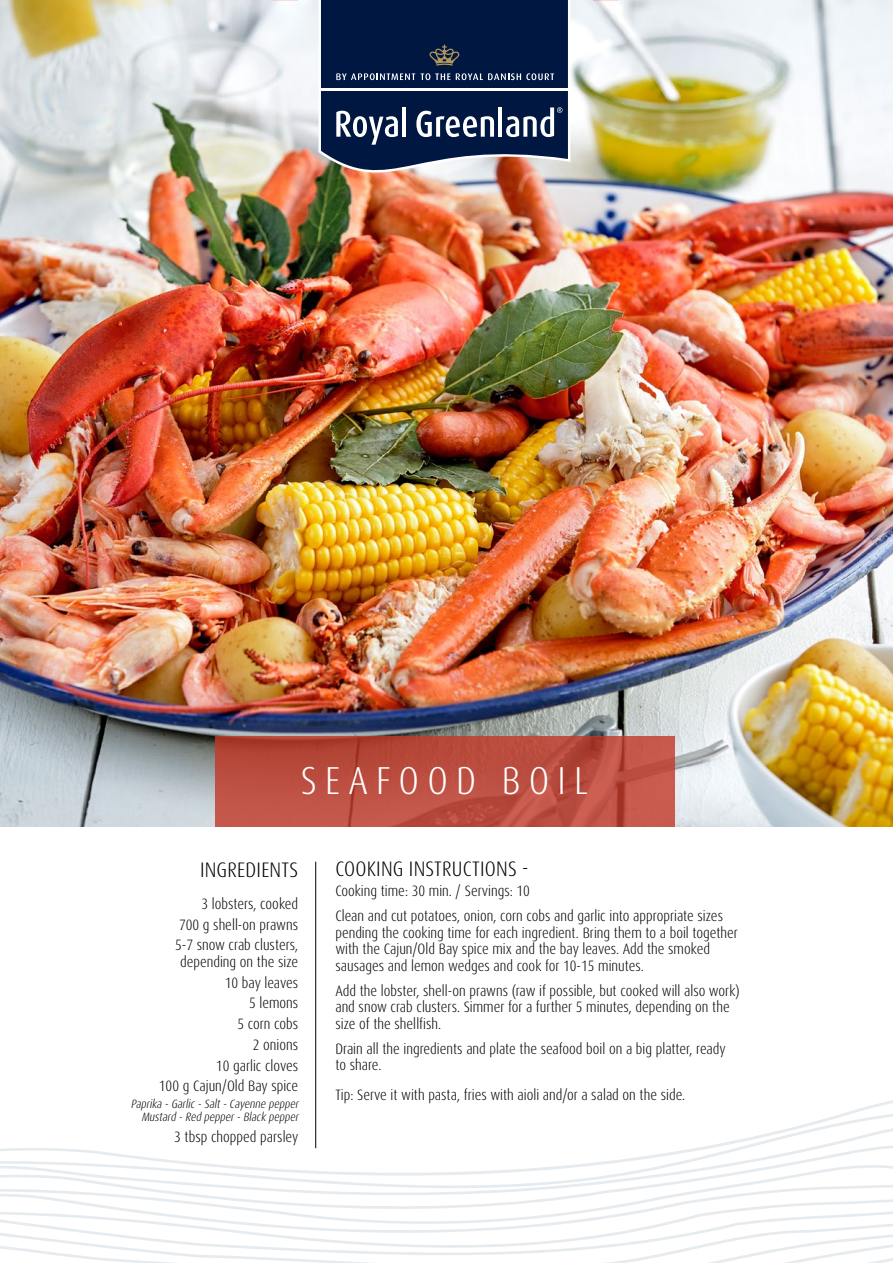
<style>
.page{position:relative;width:893px;height:1263px;background:#fff}
.page>*{position:absolute;margin:0;border:0;box-sizing:border-box;transform-origin:0 0}
.t1{font:300 condensed 39px "Dax Pro";letter-spacing:.21em;color:#fff}
.t2{font:300 condensed 21px "Dax Pro";letter-spacing:.01em;color:#000}
.t3{font:300 condensed 15px/16.5px "Dax Pro";color:#000}
.t4{font:italic 300 condensed 12px/13.5px "Dax Pro";color:#000;text-align:right}
</style>
<div class="page">
<img style="left:0;top:0;width:893px;height:827px">
<svg style="left:216px;top:736px;width:459px;height:91px;background:#bb4e40"></svg>
<svg style="left:316px;top:1111px;width:577px;height:14px"></svg>
<svg style="left:316px;top:1125px;width:577px;height:19px"></svg>
<svg style="left:0;top:1144px;width:893px;height:21px"></svg>
<svg style="left:0;top:1165px;width:893px;height:18px"></svg>
<svg style="left:0;top:1183px;width:893px;height:13px"></svg>
<svg style="left:1px;top:1196px;width:892px;height:12px"></svg>
<svg style="left:0;top:1208px;width:893px;height:11px"></svg>
<svg style="left:0;top:1219px;width:893px;height:44px"></svg>
<img style="left:321px;top:173px;width:247px;height:17px">
<svg style="left:318px;top:0;width:252px;height:173px;background:#2a3c5c"></svg>
<svg style="left:273px;top:0;width:25px;height:1px"></svg>
<svg style="left:593px;top:0;width:25px;height:1px"></svg>
<hr style="left:315px;top:862px;width:1px;height:286px;background:#000">
<p class="t1" style="left:301px;top:756px;width:289px">SEAFOOD BOIL</p>
<p class="t2" style="left:200px;top:856px;width:100px">INGREDIENTS</p>
<p class="t3" style="left:201px;top:895px;width:98px">3 lobsters, cooked</p>
<p class="t3" style="left:179px;top:916px;width:121px">700 g shell-on prawns</p>
<p class="t3" style="left:175px;top:937px;width:125px;text-align:center">5-7 snow crab clusters, depending on the size</p>
<p class="t3" style="left:225px;top:974px;width:75px">10 bay leaves</p>
<p class="t3" style="left:249px;top:995px;width:51px">5 lemons</p>
<p class="t3" style="left:237px;top:1016px;width:62px">5 corn cobs</p>
<p class="t3" style="left:253px;top:1036px;width:47px">2 onions</p>
<p class="t3" style="left:216px;top:1057px;width:84px">10 garlic cloves</p>
<p class="t3" style="left:159px;top:1078px;width:141px">100 g Cajun/Old Bay spice</p>
<p class="t4" style="left:131px;top:1097px;width:172px">Paprika-Garlic-Salt-Cayenne pepper<br>Mustard -Red pepper-Blackpepper</p>
<p class="t3" style="left:174px;top:1129px;width:126px">3 tbsp chopped parsley</p>
<p class="t2" style="left:335px;top:855px;width:194px">COOKING INSTRUCTIONS -</p>
<p class="t3" style="left:335px;top:883px;width:196px">Cooking time: 30 min. / Servings: 10</p>
<p class="t3" style="left:335px;top:908px;width:404px">Clean and cut potatoes, onion, corn cobs and garlic into appropriate sizes pending the cooking time for each ingredient. Bring them to a boil together with the Cajun/Old Bay spice mix and the bay leaves. Add the smoked sausages and lemon wedges and cook for 10-15 minutes.</p>
<p class="t3" style="left:335px;top:982px;width:406px">Add the lobster, shell-on prawns (raw if possible, but cooked will also work) and snow crab clusters. Simmer for a further 5 minutes, depending on the size of the shellfish.</p>
<p class="t3" style="left:335px;top:1040px;width:392px">Drain all the ingredients and plate the seafood boil on a big platter, ready to share.</p>
<p class="t3" style="left:335px;top:1086px;width:351px">Tip: Serve it with pasta, fries with aioli and/or a salad on the side.</p>
</div>
